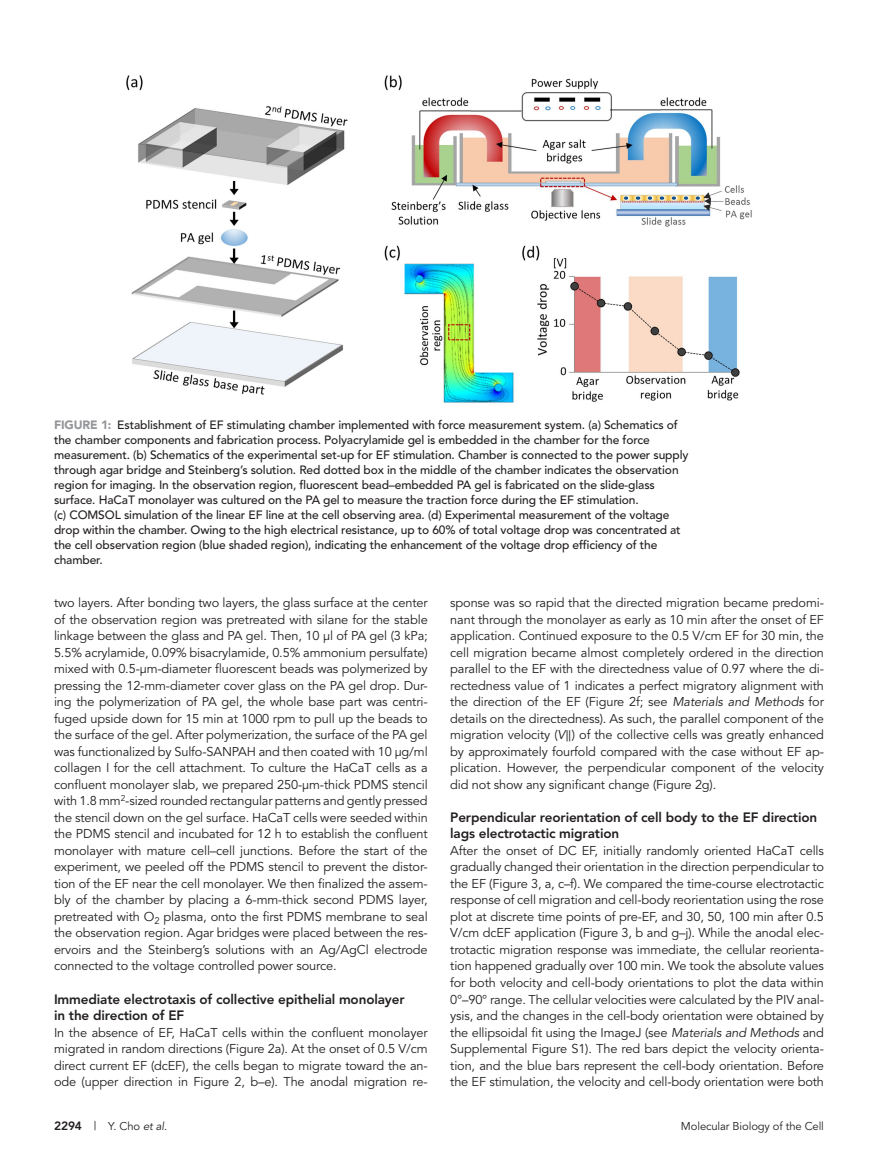
<style>
.page{position:relative;width:878px;height:1175px;background:#fff}
.page>*{position:absolute;margin:0;border:0;box-sizing:border-box;transform-origin:0 0}
.t1{font:800 13.5px/16.5px "Avenir";letter-spacing:-.01em;color:#231f20}
.ParaFL{font:12.75px/16.5px "Avenir";letter-spacing:-.01em;color:#231f20;text-align:justify}
.Para{font:12.75px/16.5px "Avenir";letter-spacing:-.01em;color:#231f20;text-align:justify}
.FigCaption_35_5p{font:500 12px/15px "Avenir";letter-spacing:-.01em;color:#231f20}
.ParaFL-2{font:11.25px "Avenir";letter-spacing:-.01em;color:#231f20}
.s1{font-weight:900;color:#939598}
.s2{font-style:italic}
.s3{font-family:"STIX"}
.s4{font-weight:800;font-size:12px}
.s5{font-size:12px}
</style>
<div class="page">
<img style="left:126px;top:75px;width:626px;height:328px">
<p class="FigCaption_35_5p" style="left:54px;top:418px;width:636px"><span class="s1">FIGURE 1:</span> Establishment of EF stimulating chamber implemented with force measurement system. (a) Schematics of the chamber components and fabrication process. Polyacrylamide gel is embedded in the chamber for the force measurement. (b) Schematics of the experimental set-up for EF stimulation. Chamber is connected to the power supply through agar bridge and Steinberg’s solution. Red dotted box in the middle of the chamber indicates the observation region for imaging. In the observation region, fluorescent bead–embedded PA gel is fabricated on the slide-glass surface. HaCaT monolayer was cultured on the PA gel to measure the traction force during the EF stimulation.<br>(c) COMSOL simulation of the linear EF line at the cell observing area. (d) Experimental measurement of the voltage drop within the chamber. Owing to the high electrical resistance, up to 60% of total voltage drop was concentrated at the cell observation region (blue shaded region), indicating the enhancement of the voltage drop efficiency of the chamber.</p>
<p class="Para" style="left:54px;top:595px;width:375px">two layers. After bonding two layers, the glass surface at the center of the observation region was pretreated with silane for the stable linkage between the glass and PA gel. Then, 10 μl of PA gel (3 kPa; 5.5% acrylamide, 0.09% bisacrylamide, 0.5% ammonium persulfate) mixed with 0.5-μm-diameter fluorescent beads was polymerized by pressing the 12-mm-diameter cover glass on the PA gel drop. Dur&shy;ing the polymerization of PA gel, the whole base part was centri&shy;fuged upside down for 15 min at 1000 rpm to pull up the beads to the surface of the gel. After polymerization, the surface of the PA gel was functionalized by Sulfo-SANPAH and then coated with 10 µg/ml collagen I for the cell attachment. To culture the HaCaT cells as a confluent monolayer slab, we prepared 250-μm-thick PDMS stencil with 1.8 mm<sup>2</sup>-sized rounded rectangular patterns and gently pressed the stencil down on the gel surface. HaCaT cells were seeded within the PDMS stencil and incubated for 12 h to establish the confluent monolayer with mature cell–cell junctions. Before the start of the experiment, we peeled off the PDMS stencil to prevent the distor&shy;tion of the EF near the cell monolayer. We then finalized the assem&shy;bly of the chamber by placing a 6-mm-thick second PDMS layer, pretreated with O<sub>2</sub> plasma, onto the first PDMS membrane to seal the observation region. Agar bridges were placed between the res&shy;ervoirs and the Steinberg’s solutions with an Ag/AgCl electrode connected to the voltage controlled power source.</p>
<h2 class="t1" style="left:54px;top:990px;width:352px">Immediate electrotaxis of collective epithelial monolayer in the direction of EF</h2>
<p class="ParaFL" style="left:54px;top:1024px;width:375px">In the absence of EF, HaCaT cells within the confluent monolayer migrated in random directions (Figure 2a). At the onset of 0.5 V/cm direct current EF (dcEF), the cells began to migrate toward the an&shy;ode (upper direction in Figure 2, b–e). The anodal migration re-</p>
<p class="ParaFL" style="left:450px;top:595px;width:375px">sponse was so rapid that the directed migration became predomi&shy;nant through the monolayer as early as 10 min after the onset of EF application. Continued exposure to the 0.5 V/cm EF for 30 min, the cell migration became almost completely ordered in the direction parallel to the EF with the directedness value of 0.97 where the di&shy;rectedness value of 1 indicates a perfect migratory alignment with the direction of the EF (Figure 2f; see <span class="s2">Materials and Methods</span> for details on the directedness). As such, the parallel component of the migration velocity (<span class="s2">V</span><span class="s3">‖</span>) of the collective cells was greatly enhanced by approximately fourfold compared with the case without EF ap&shy;plication. However, the perpendicular component of the velocity did not show any significant change (Figure 2g).</p>
<h2 class="t1" style="left:450px;top:809px;width:368px">Perpendicular reorientation of cell body to the EF direction lags electrotactic migration</h2>
<p class="ParaFL" style="left:450px;top:842px;width:375px">After the onset of DC EF, initially randomly oriented HaCaT cells gradually changed their orientation in the direction perpendicular to the EF (Figure 3, a, c–f). We compared the time-course electrotactic response of cell migration and cell-body reorientation using the rose plot at discrete time points of pre-EF, and 30, 50, 100 min after 0.5<br>V/cm dcEF application (Figure 3, b and g–j). While the anodal elec&shy;trotactic migration response was immediate, the cellular reorienta&shy;tion happened gradually over 100 min. We took the absolute values for both velocity and cell-body orientations to plot the data within 0°–90° range. The cellular velocities were calculated by the PIV anal&shy;ysis, and the changes in the cell-body orientation were obtained by the ellipsoidal fit using the ImageJ (see <span class="s2">Materials and Methods</span> and Supplemental Figure S1). The red bars depict the velocity orienta&shy;tion, and the blue bars represent the cell-body orientation. Before the EF stimulation, the velocity and cell-body orientation were both</p>
<p class="ParaFL-2" style="left:54px;top:1119px;width:115px"><span class="s4">2294</span> <span class="s5">|</span> Y. Cho <span class="s2">et al</span>.</p>
<p class="ParaFL-2" style="left:681px;top:1119px;width:144px">Molecular Biology of the Cell</p>
</div>
